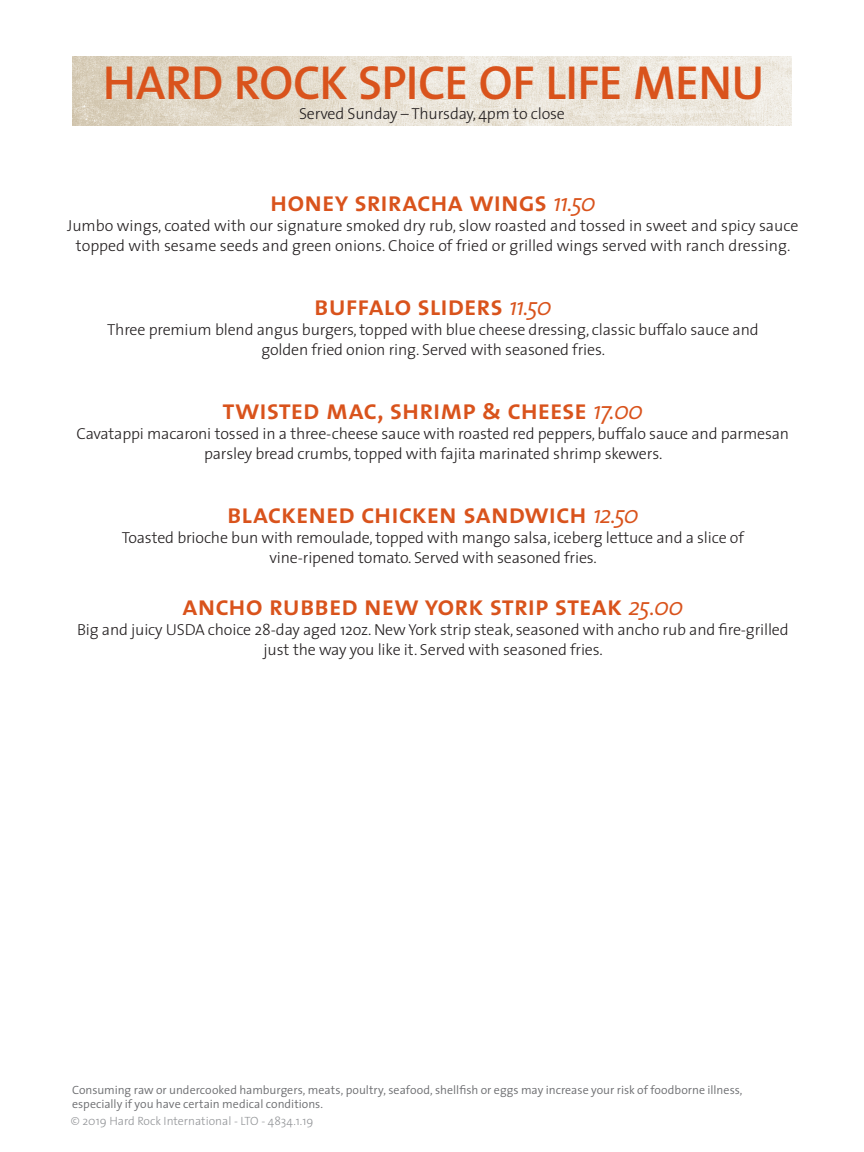
<style>
.page{position:relative;width:864px;height:1152px;background:#fff}
.page>*{position:absolute;margin:0;border:0;box-sizing:border-box;transform-origin:0 0}
.t1{font:48px "The Sans Semi Bold Caps";letter-spacing:-.01em;color:#d9531c}
.t2{font:28px "The Sans Semi Bold Caps";letter-spacing:-.02em;color:#d9531c}
.t3{font:300 16px/20px "The Sans";letter-spacing:-.01em;color:#231f20;text-align:center}
.t4{font:300 12px/14px "The Sans";color:#6c6d70}
.t5{font:300 12px "The Sans";color:#939598}
.s1{font-family:"The Sans";font-weight:300;font-style:italic;font-size:25px}
</style>
<div class="page">
<img style="left:72px;top:56px;width:720px;height:70px">
<p class="t1" style="left:103px;top:43px;width:663px">HARD ROCK SPICE OF LIFE MENU</p>
<p class="t3" style="left:299px;top:103px;width:267px">Served Sunday – Thursday, 4pm to close</p>
<p class="t2" style="left:270px;top:178px;width:328px">honey sriracha wings <span class="s1">11.50</span></p>
<p class="t3" style="left:67px;top:215px;width:733px">Jumbo wings, coated with our signature smoked dry rub, slow roasted and tossed in sweet and spicy sauce topped with sesame seeds and green onions. Choice of fried or grilled wings served with ranch dressing.</p>
<p class="t2" style="left:314px;top:282px;width:239px">buffalo sliders <span class="s1">11.50</span></p>
<p class="t3" style="left:107px;top:319px;width:653px">Three premium blend angus burgers, topped with blue cheese dressing, classic buffalo sauce and golden fried onion ring. Served with seasoned fries.</p>
<p class="t2" style="left:222px;top:386px;width:423px">twisted mac, shrimp &amp; cheese <span class="s1">17.00</span></p>
<p class="t3" style="left:77px;top:423px;width:714px">Cavatappi macaroni tossed in a three-cheese sauce with roasted red peppers, buffalo sauce and parmesan parsley bread crumbs, topped with fajita marinated shrimp skewers.</p>
<p class="t2" style="left:227px;top:490px;width:414px">blackened chicken sandwich <span class="s1">12.50</span></p>
<p class="t3" style="left:122px;top:527px;width:624px">Toasted brioche bun with remoulade, topped with mango salsa, iceberg lettuce and a slice of vine-ripened tomato. Served with seasoned fries.</p>
<p class="t2" style="left:182px;top:582px;width:503px">ancho rubbed new york strip steak <span class="s1">25.00</span></p>
<p class="t3" style="left:77px;top:619px;width:713px">Big and juicy USDA choice 28-day aged 12oz. New York strip steak, seasoned with ancho rub and fire-grilled just the way you like it. Served with seasoned fries.</p>
<p class="t4" style="left:72px;top:1083px;width:672px">Consuming raw or undercooked hamburgers, meats, poultry, seafood, shellfish or eggs may increase your risk of foodborne illness, especially if you have certain medical conditions.</p>
<p class="t5" style="left:71px;top:1111px;width:244px">© 2019 Hard Rock International - LTO - 4834.1.19</p>
</div>
